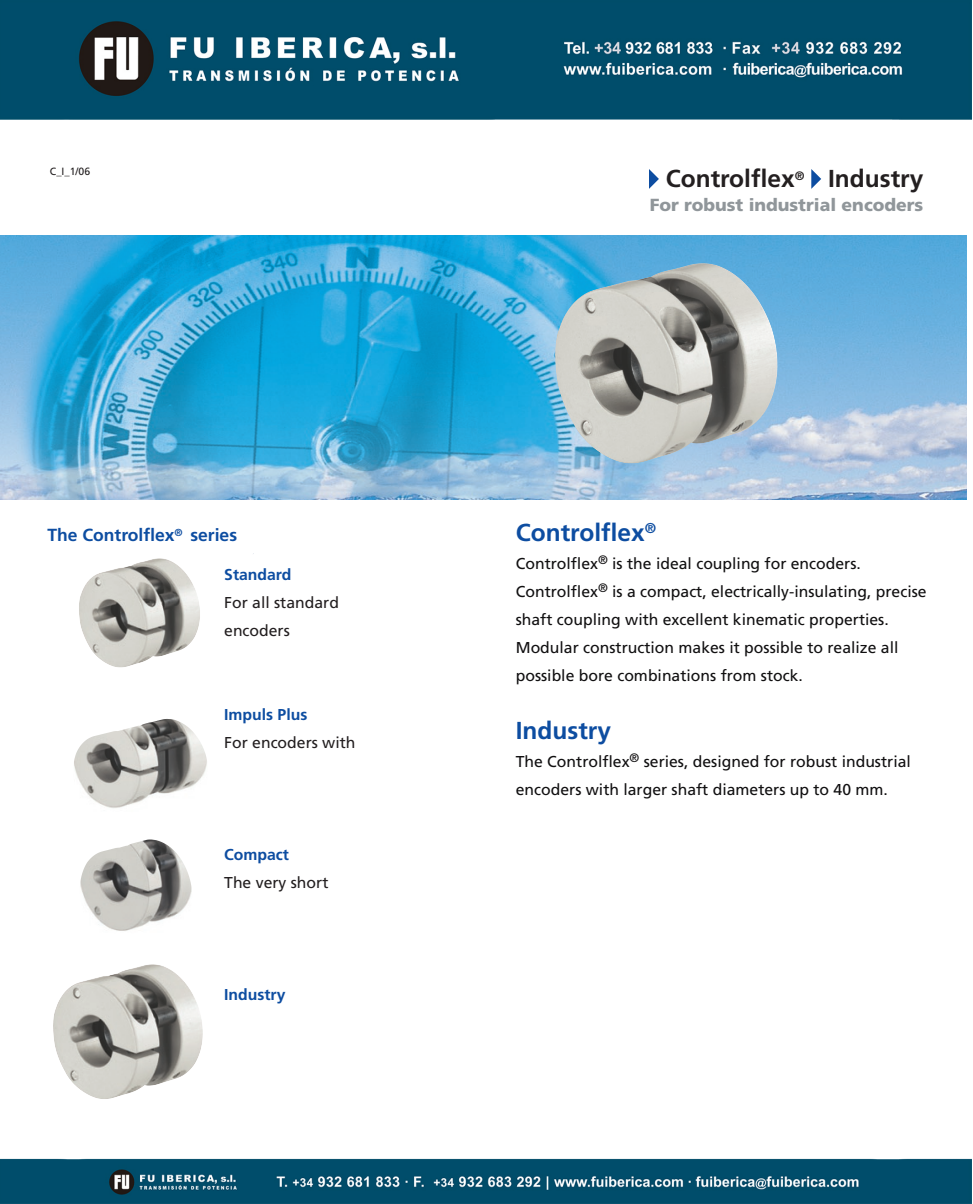
<style>
.page{position:relative;width:973px;height:1204px;background:#fff}
.page>*{position:absolute;margin:0;border:0;box-sizing:border-box;transform-origin:0 0}
.t1{font:700 24.5px "Frutiger";color:#231f20}
.t2{font:700 24.5px "Frutiger";color:#0d4da1}
.t3{font:900 17.5px "Frutiger";color:#90969a}
.t4{font:700 17.5px "Frutiger";color:#0d4da1}
.t5{font:15.75px/28px "Frutiger";color:#111011}
.t6{font:15.75px/28px "Frutiger";color:#231f20}
.t7{font:700 15.75px "Frutiger";color:#0d4da1}
.t8{font:10.5px "Frutiger";color:#231f20}
</style>
<div class="page">
<img style="left:0;top:0;width:971px;height:1203px">
<p class="t8" style="left:50px;top:165px;width:42px">C_I_1/06</p>
<p class="t4" style="left:47px;top:525px;width:191px">The Controlflex<sup>®</sup> series</p>
<p class="t7" style="left:224px;top:565px;width:69px">Standard</p>
<p class="t6" style="left:224px;top:588px;width:116px">For all standard encoders</p>
<p class="t7" style="left:224px;top:705px;width:85px">Impuls Plus</p>
<p class="t6" style="left:224px;top:728px;width:133px">For encoders with</p>
<p class="t7" style="left:224px;top:845px;width:66px">Compact</p>
<p class="t6" style="left:224px;top:868px;width:106px">The very short</p>
<p class="t7" style="left:224px;top:985px;width:63px">Industry</p>
<h1 class="t1" style="left:665px;top:164px;width:259px">Controlflex<sup>®</sup> Industry</h1>
<p class="t3" style="left:649px;top:194px;width:275px">For robust industrial encoders</p>
<h1 class="t2" style="left:516px;top:519px;width:142px">Controlflex<sup>®</sup></h1>
<p class="t5" style="left:516px;top:550px;width:412px">Controlflex<sup>®</sup> is the ideal coupling for encoders.<br>Controlflex<sup>®</sup> is a compact, electrically-insulating, precise shaft coupling with excellent kinematic properties.<br>Modular construction makes it possible to realize all possible bore combinations from stock.</p>
<h1 class="t2" style="left:516px;top:716px;width:97px">Industry</h1>
<p class="t5" style="left:516px;top:747px;width:396px">The Controlflex<sup>®</sup> series, designed for robust industrial encoders with larger shaft diameters up to 40 mm.</p>
</div>
